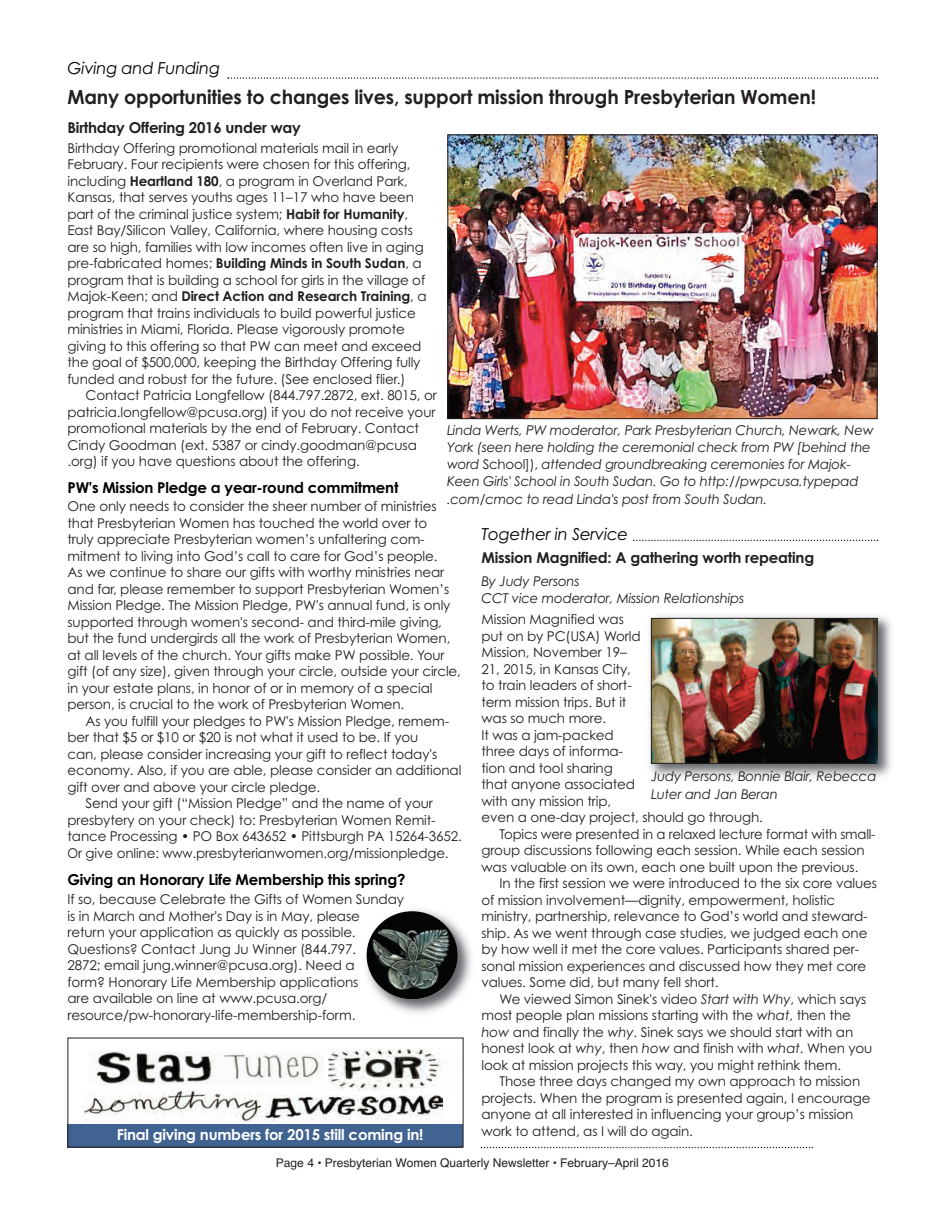
<style>
.page{position:relative;width:945px;height:1215px;background:#fff}
.page>*{position:absolute;margin:0;border:0;box-sizing:border-box;transform-origin:0 0}
.t1{font:700 19.5px "Century Gothic";letter-spacing:-.01em;color:#231f20}
.t2{font:italic 16.5px "Century Gothic";letter-spacing:-.015em;color:#000}
.t3{font:700 15px "Century Gothic";letter-spacing:-.015em;color:#000}
.t4{font:700 15px "Century Gothic";letter-spacing:-.015em;color:#231f20}
.t5{font:700 15px "Century Gothic";letter-spacing:-.015em;color:#fff}
.t6{font:13.5px/16.5px "Century Gothic";letter-spacing:-.01em;color:#231f20}
.t7{font:italic 13.5px/17.2px "Century Gothic";letter-spacing:-.015em;color:#231f20}
.t8{font:13.5px "Century Gothic";letter-spacing:-.01em;color:#231f20;scale:.91 1}
.t9{font:12px "Helvetica";color:#231f20}
.s1{font-weight:700}
.s2{font-style:normal}
.s3{font-style:italic}
</style>
<div class="page">
<svg style="left:228px;top:77px;width:650px;height:2px"></svg>
<svg style="left:633px;top:540px;width:245px;height:1px"></svg>
<div style="left:67px;top:1124px;width:396px;height:24px;background:#416392"></div>
<div style="left:68px;top:1038px;width:396px;height:110px;border:1px solid #231f20"></div>
<img style="left:96px;top:1051px;width:228px;height:34px">
<img style="left:84px;top:1091px;width:177px;height:30px">
<img style="left:263px;top:1095px;width:179px;height:25px">
<img style="left:328px;top:1048px;width:113px;height:42px">
<svg style="left:481px;top:1147px;width:332px;height:1px"></svg>
<img style="left:449px;top:137px;width:427px;height:280px">
<div style="left:447px;top:135px;width:431px;height:284px;border:1px solid #231f20"></div>
<img style="left:366px;top:905px;width:106px;height:109px">
<img style="left:367px;top:911px;width:91px;height:88px;border-radius:50%">
<img style="left:649px;top:615px;width:242px;height:162px">
<img style="left:653px;top:620px;width:223px;height:142px">
<div style="left:651px;top:618px;width:227px;height:146px;border:1px solid #231f20"></div>
<p class="t2" style="left:68px;top:59px;width:154px">Giving and Funding</p>
<h1 class="t1" style="left:68px;top:86px;width:750px">Many opportunities to changes lives, support mission through Presbyterian Women!</h1>
<p class="t4" style="left:68px;top:119px;width:235px">Birthday Offering 2016 under way</p>
<p class="t6" style="left:68px;top:140px;width:361px">Birthday Offering promotional materials mail in early February. Four recipients were chosen for this offering, including <span class="s1">Heartland 180</span>, a program in Overland Park, Kansas, that serves youths ages 11–17 who have been part of the criminal justice system; <span class="s1">Habit for Humanity</span>, East Bay/Silicon Valley, California, where housing costs are so high, families with low incomes often live in aging pre-fabricated homes; <span class="s1">Building Minds in South Sudan</span>, a program that is building a school for girls in the village of Majok-Keen; and <span class="s1">Direct Action and Research Training</span>, a program that trains individuals to build powerful justice ministries in Miami, Florida. Please vigorously promote giving to this offering so that PW can meet and exceed the goal of $500,000, keeping the Birthday Offering fully funded and robust for the future. (See enclosed flier.)</p>
<p class="t6" style="left:68px;top:387px;width:371px;text-indent:18px">Contact Patricia Longfellow (844.797.2872, ext. 8015, or patricia.longfellow@pcusa.org) if you do not receive your promotional materials by the end of February. Contact Cindy Goodman (ext. 5387 or cindy.goodman@pcusa .org) if you have questions about the offering.</p>
<p class="t3" style="left:68px;top:479px;width:333px">PW's Mission Pledge a year-round commitment</p>
<p class="t6" style="left:68px;top:498px;width:395px">One only needs to consider the sheer number of ministries that Presbyterian Women has touched the world over to<br>truly appreciate Presbyterian women’s unfaltering com&shy;mitment to living into God’s call to care for God’s people.<br>As we continue to share our gifts with worthy ministries near and far, please remember to support Presbyterian Women’s Mission Pledge. The Mission Pledge, PW's annual fund, is only supported through women's second- and third-mile giving, but the fund undergirds all the work of Presbyterian Women, at all levels of the church. Your gifts make PW possible. Your gift (of any size), given through your circle, outside your circle, in your estate plans, in honor of or in memory of a special person, is crucial to the work of Presbyterian Women.</p>
<p class="t6" style="left:85px;top:713px;width:365px">As you fulfill your pledges to PW's Mission Pledge, remem-</p>
<p class="t6" style="left:68px;top:729px;width:352px">ber that $5 or $10 or $20 is not what it used to be. If you</p>
<p class="t6" style="left:68px;top:746px;width:371px">can, please consider increasing your gift to reflect today's</p>
<p class="t6" style="left:68px;top:762px;width:395px">economy. Also, if you are able, please consider an additional</p>
<p class="t6" style="left:68px;top:779px;width:254px">gift over and above your circle pledge.</p>
<p class="t6" style="left:85px;top:795px;width:349px">Send your gift (“Mission Pledge” and the name of your</p>
<p class="t6" style="left:68px;top:812px;width:370px">presbytery on your check) to: Presbyterian Women Remit-</p>
<p class="t6" style="left:68px;top:828px;width:396px">tance Processing • PO Box 643652 • Pittsburgh PA 15264-3652.</p>
<p class="t8" style="left:68px;top:845px;width:420px">Or give online: www.presbyterianwomen.org/missionpledge.</p>
<p class="t3" style="left:68px;top:871px;width:339px">Giving an Honorary Life Membership this spring?</p>
<p class="t6" style="left:68px;top:891px;width:338px">If so, because Celebrate the Gifts of Women Sunday is in March and Mother's Day is in May, please<br>return your application as quickly as possible.<br>Questions? Contact Jung Ju Winner (844.797.<br>2872; email jung.winner@pcusa.org). Need a<br>form? Honorary Life Membership applications<br>are available on line at www.pcusa.org/ resource/pw-honorary-life-membership-form.</p>
<p class="t7" style="left:447px;top:421px;width:428px">Linda Werts, PW moderator, Park Presbyterian Church, Newark, New York (seen here holding the ceremonial check from PW [behind the word <span class="s2">School]),</span> attended groundbreaking ceremonies for Majok-Keen Girls' School in South Sudan. Go to http://pwpcusa.typepad .com/cmoc to read Linda's post from South Sudan.</p>
<p class="t2" style="left:482px;top:524px;width:148px">Together in Service</p>
<p class="t4" style="left:482px;top:549px;width:334px">Mission Magnified: A gathering worth repeating</p>
<p class="t7" style="left:482px;top:573px;width:264px">By Judy Persons<br>CCT vice moderator, Mission Relationships</p>
<p class="t6" style="left:482px;top:611px;width:144px">Mission Magnified was</p>
<p class="t6" style="left:482px;top:628px;width:161px">put on by PC(USA) World</p>
<p class="t6" style="left:482px;top:644px;width:147px">Mission, November 19–</p>
<p class="t6" style="left:482px;top:661px;width:151px">21, 2015, in Kansas City,</p>
<p class="t6" style="left:482px;top:677px;width:152px">to train leaders of short-</p>
<p class="t6" style="left:482px;top:694px;width:146px">term mission trips. But it</p>
<p class="t6" style="left:482px;top:710px;width:126px">was so much more.</p>
<p class="t6" style="left:482px;top:727px;width:134px">It was a jam-packed</p>
<p class="t6" style="left:482px;top:743px;width:143px">three days of informa-</p>
<p class="t6" style="left:482px;top:760px;width:133px">tion and tool sharing</p>
<p class="t6" style="left:482px;top:776px;width:155px">that anyone associated</p>
<p class="t6" style="left:482px;top:793px;width:131px">with any mission trip,</p>
<p class="t6" style="left:482px;top:809px;width:283px">even a one-day project, should go through.</p>
<p class="t6" style="left:500px;top:826px;width:378px">Topics were presented in a relaxed lecture format with small-</p>
<p class="t6" style="left:482px;top:842px;width:385px">group discussions following each session. While each session</p>
<p class="t6" style="left:482px;top:859px;width:379px">was valuable on its own, each one built upon the previous.</p>
<p class="t6" style="left:499px;top:875px;width:379px">In the first session we were introduced to the six core values</p>
<p class="t6" style="left:482px;top:892px;width:355px">of mission involvement—dignity, empowerment, holistic</p>
<p class="t6" style="left:482px;top:908px;width:388px">ministry, partnership, relevance to God’s world and steward-</p>
<p class="t6" style="left:482px;top:925px;width:387px">ship. As we went through case studies, we judged each one</p>
<p class="t6" style="left:482px;top:941px;width:379px">by how well it met the core values. Participants shared per-</p>
<p class="t6" style="left:482px;top:958px;width:386px">sonal mission experiences and discussed how they met core</p>
<p class="t6" style="left:482px;top:974px;width:239px">values. Some did, but many fell short.</p>
<p class="t6" style="left:499px;top:991px;width:368px">We viewed Simon Sinek's video <span class="s3">Start with Why</span>, which says</p>
<p class="t6" style="left:482px;top:1007px;width:371px">most people plan missions starting with the <span class="s3">what</span>, then the</p>
<p class="t6" style="left:482px;top:1024px;width:373px"><span class="s3">how</span> and finally the <span class="s3">why</span>. Sinek says we should start with an</p>
<p class="t6" style="left:482px;top:1040px;width:392px">honest look at <span class="s3">why</span>, then <span class="s3">how</span> and finish with <span class="s3">what</span>. When you</p>
<p class="t6" style="left:482px;top:1057px;width:361px">look at mission projects this way, you might rethink them.</p>
<p class="t6" style="left:500px;top:1073px;width:362px">Those three days changed my own approach to mission</p>
<p class="t6" style="left:482px;top:1090px;width:390px">projects. When the program is presented again, I encourage</p>
<p class="t6" style="left:482px;top:1106px;width:373px">anyone at all interested in influencing your group’s mission</p>
<p class="t6" style="left:482px;top:1123px;width:213px">work to attend, as I will do again.</p>
<p class="t7" style="left:651px;top:768px;width:227px">Judy Persons, Bonnie Blair, Rebecca<br>Luter and Jan Beran</p>
<p class="t5" style="left:117px;top:1126px;width:308px">Final giving numbers for 2015 still coming in!</p>
<p class="t9" style="left:276px;top:1156px;width:394px">Page 4 • Presbyterian Women Quarterly Newsletter • February–April 2016</p>
</div>
